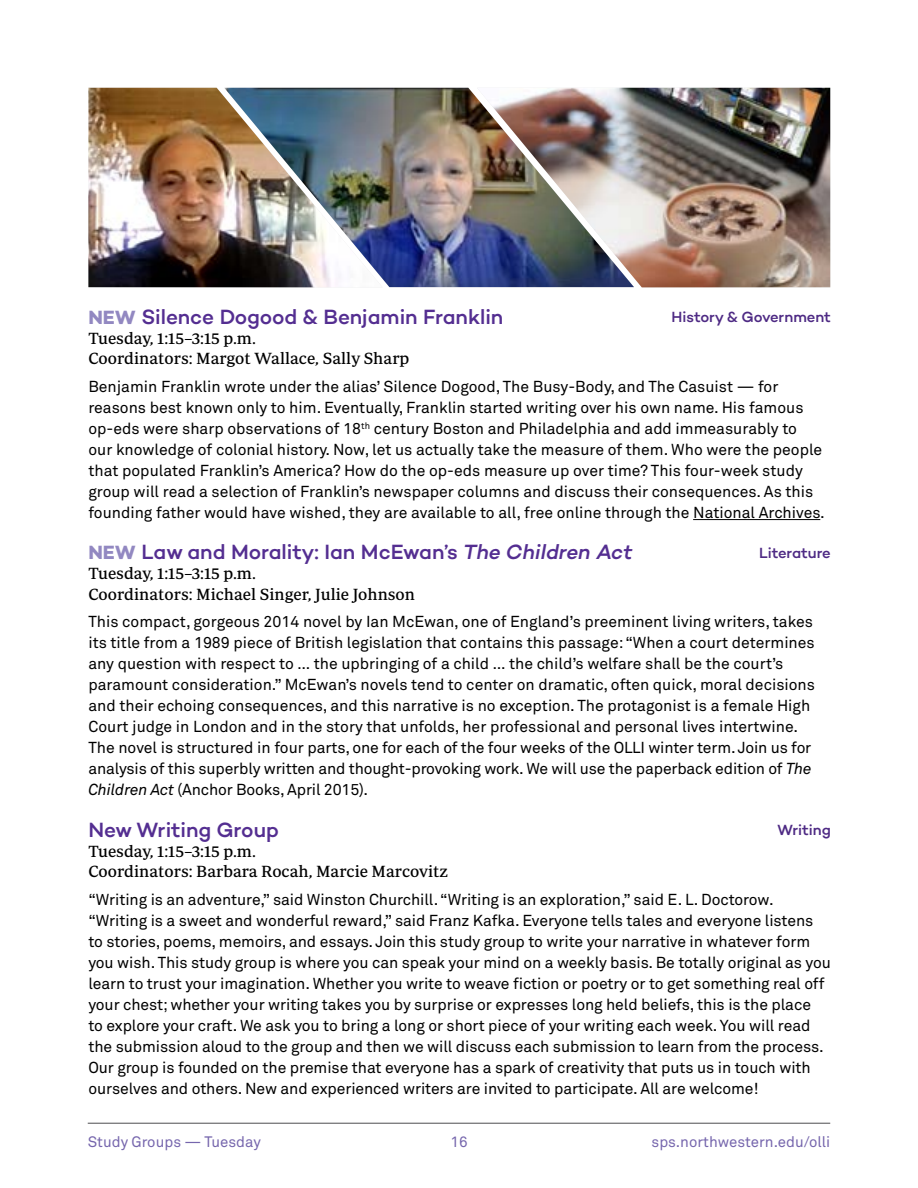
<style>
.page{position:relative;width:918px;height:1188px;background:#fff}
.page>*{position:absolute;margin:0;border:0;box-sizing:border-box;transform-origin:0 0}
.t1{font:500 21px "Campton";color:#542e91}
.t2{font:16.5px/20.2px "Periodico Text";color:#000}
.t3{font:15.75px/21px "Akkurat Pro";letter-spacing:-.005em;color:#000}
.t4{font:15px "Akkurat Pro";color:#7666ad}
.t5{font:500 15px "Campton";color:#4e2a84}
.s1{font-weight:700;font-size:19.5px;color:#9288c1}
.s2{font-style:italic}
</style>
<div class="page">
<hr style="left:88px;top:1123px;width:742px;height:1px;background:#4d4d4f">
<hr style="left:693px;top:519px;width:127px;height:1px;background:#000">
<img style="left:88px;top:88px;width:136px;height:199px">
<img style="left:634px;top:88px;width:196px;height:199px">
<img style="left:224px;top:88px;width:410px;height:199px">
<h1 class="t1" style="left:88px;top:303px;width:417px"><span class="s1">NEW</span> Silence Dogood &amp; Benjamin Franklin</h1>
<p class="t5" style="left:671px;top:307px;width:161px">History &amp; Government</p>
<p class="t2" style="left:88px;top:328px;width:323px">Tuesday, 1:15–3:15 p.m.<br>Coordinators: Margot Wallace, Sally Sharp</p>
<p class="t3" style="left:88px;top:376px;width:738px">Benjamin Franklin wrote under the alias’ Silence Dogood, The Busy-Body, and The Casuist — for reasons best known only to him. Eventually, Franklin started writing over his own name. His famous op-eds were sharp observations of 18<sup>th</sup> century Boston and Philadelphia and add immeasurably to our knowledge of colonial history. Now, let us actually take the measure of them. Who were the people that populated Franklin’s America? How do the op-eds measure up over time? This four-week study group will read a selection of Franklin’s newspaper columns and discuss their consequences. As this founding father would have wished, they are available to all, free online through the National Archives.</p>
<h1 class="t1" style="left:88px;top:539px;width:546px"><span class="s1">NEW</span> Law and Morality: Ian McEwan’s <span class="s2">The Children Act</span></h1>
<p class="t5" style="left:759px;top:543px;width:73px">Literature</p>
<p class="t2" style="left:88px;top:563px;width:328px">Tuesday, 1:15–3:15 p.m.<br>Coordinators: Michael Singer, Julie Johnson</p>
<p class="t3" style="left:88px;top:611px;width:728px">This compact, gorgeous 2014 novel by Ian McEwan, one of England’s preeminent living writers, takes its title from a 1989 piece of British legislation that contains this passage: “When a court determines any question with respect to … the upbringing of a child … the child’s welfare shall be the court’s paramount consideration.” McEwan’s novels tend to center on dramatic, often quick, moral decisions and their echoing consequences, and this narrative is no exception. The protagonist is a female High Court judge in London and in the story that unfolds, her professional and personal lives intertwine.<br>The novel is structured in four parts, one for each of the four weeks of the OLLI winter term. Join us for analysis of this superbly written and thought-provoking work. We will use the paperback edition of <span class="s2">The Children Act</span> (Anchor Books, April 2015).</p>
<h1 class="t1" style="left:88px;top:816px;width:192px">New Writing Group</h1>
<p class="t5" style="left:777px;top:821px;width:55px">Writing</p>
<p class="t2" style="left:88px;top:841px;width:361px">Tuesday, 1:15–3:15 p.m.<br>Coordinators: Barbara Rocah, Marcie Marcovitz</p>
<p class="t3" style="left:88px;top:889px;width:744px">“Writing is an adventure,” said Winston Churchill. “Writing is an exploration,” said E. L. Doctorow. “Writing is a sweet and wonderful reward,” said Franz Kafka. Everyone tells tales and everyone listens to stories, poems, memoirs, and essays. Join this study group to write your narrative in whatever form you wish. This study group is where you can speak your mind on a weekly basis. Be totally original as you learn to trust your imagination. Whether you write to weave fiction or poetry or to get something real off your chest; whether your writing takes you by surprise or expresses long held beliefs, this is the place<br>to explore your craft. We ask you to bring a long or short piece of your writing each week. You will read the submission aloud to the group and then we will discuss each submission to learn from the process.<br>Our group is founded on the premise that everyone has a spark of creativity that puts us in touch with ourselves and others. New and experienced writers are invited to participate. All are welcome!</p>
<p class="t4" style="left:88px;top:1133px;width:175px">Study Groups — Tuesday</p>
<p class="t4" style="left:450px;top:1133px;width:19px">16</p>
<p class="t4" style="left:652px;top:1133px;width:180px">sps.northwestern.edu/olli</p>
</div>
